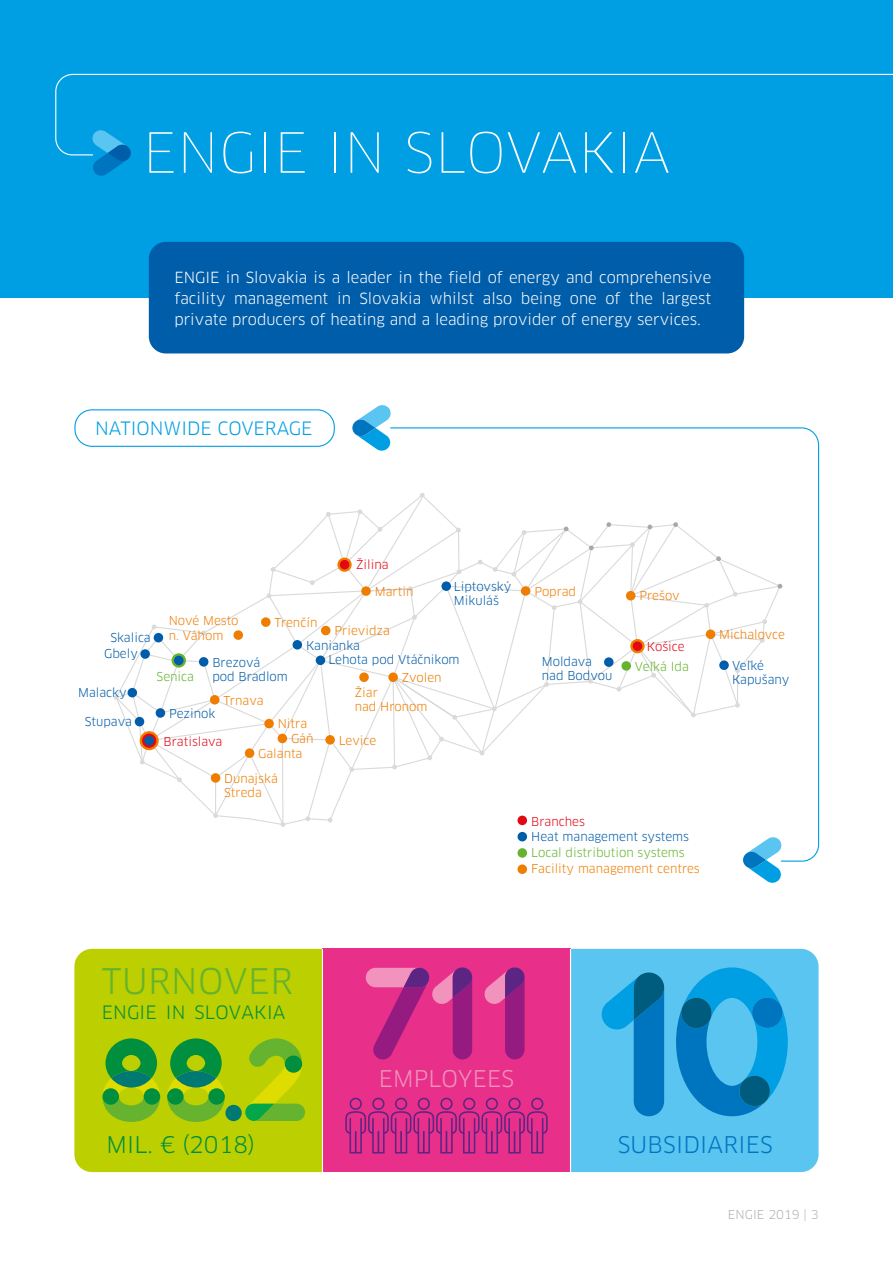
<style>
.page{position:relative;width:893px;height:1263px;background:#fff}
.page>*{position:absolute;margin:0;border:0;box-sizing:border-box;transform-origin:0 0}
.t1{font:100 54px "Clan Pro";letter-spacing:.01em;color:#fff}
.t2{font:34.5px "Clan Pro";letter-spacing:.015em;color:#65b32e}
.t3{font:22.5px "Clan Pro";letter-spacing:.01em;color:#0075bf}
.t4{font:22.5px "Clan Pro";color:#008e3f}
.t5{font:22.5px "Clan Pro";letter-spacing:.01em;color:#f193bd}
.t6{font:18px "Clan Pro";color:#009fe3}
.t7{font:18px "Clan Pro";letter-spacing:.015em;color:#008e3f}
.t8{font:15px/21px "Clan Pro";color:#fff;text-align:justify}
.t9{font:12px/14.2px "Clan Pro";color:#ef7d00}
.t10{font:12px/14.2px "Clan Pro";color:#005da9}
.t11{font:12px "Clan Pro";color:#65b32e}
.t12{font:12px "Clan Pro";color:#e30613}
.t13{font:12px "Clan Pro";letter-spacing:.01em;color:#b3b2b2}
</style>
<div class="page">
<div style="left:0;top:0;width:893px;height:298px;background:#009fe3"></div>
<svg style="left:55px;top:73px;width:838px;height:83px"></svg>
<svg style="left:91px;top:129px;width:40px;height:47px"></svg>
<div style="left:74px;top:949px;width:248px;height:223px;background:#bccf00"></div>
<div style="left:322px;top:949px;width:248px;height:223px;background:#e8308a"></div>
<div style="left:571px;top:949px;width:248px;height:223px;background:#5bc5f2"></div>
<svg style="left:345px;top:1098px;width:203px;height:55px"></svg>
<hr style="left:322px;top:949px;width:1px;height:223px;background:#fff">
<div style="left:225px;top:1105px;width:17px;height:16px;background:#007973;border-radius:50%"></div>
<svg style="left:114px;top:509px;width:276px;height:318px"></svg>
<svg style="left:172px;top:653px;width:14px;height:15px"></svg>
<svg style="left:140px;top:731px;width:19px;height:19px"></svg>
<svg style="left:142px;top:733px;width:14px;height:15px"></svg>
<div style="left:128px;top:688px;width:9px;height:9px;background:#005da9;border-radius:50%"></div>
<div style="left:135px;top:717px;width:9px;height:9px;background:#005da9;border-radius:50%"></div>
<div style="left:156px;top:708px;width:9px;height:10px;background:#005da9;border-radius:50%"></div>
<div style="left:174px;top:656px;width:10px;height:9px;background:#005da9;border-radius:50%"></div>
<div style="left:154px;top:633px;width:9px;height:9px;background:#005da9;border-radius:50%"></div>
<div style="left:199px;top:657px;width:9px;height:10px;background:#005da9;border-radius:50%"></div>
<div style="left:316px;top:655px;width:9px;height:10px;background:#005da9;border-radius:50%"></div>
<div style="left:140px;top:649px;width:10px;height:10px;background:#005da9;border-radius:50%"></div>
<div style="left:293px;top:640px;width:9px;height:9px;background:#005da9;border-radius:50%"></div>
<div style="left:210px;top:695px;width:9px;height:9px;background:#ef7d00;border-radius:50%"></div>
<div style="left:264px;top:719px;width:10px;height:9px;background:#ef7d00;border-radius:50%"></div>
<div style="left:325px;top:735px;width:10px;height:10px;background:#ef7d00;border-radius:50%"></div>
<svg style="left:388px;top:672px;width:10px;height:10px"></svg>
<div style="left:233px;top:630px;width:10px;height:10px;background:#ef7d00;border-radius:50%"></div>
<div style="left:261px;top:617px;width:10px;height:10px;background:#ef7d00;border-radius:50%"></div>
<div style="left:245px;top:748px;width:9px;height:10px;background:#ef7d00;border-radius:50%"></div>
<div style="left:211px;top:773px;width:9px;height:10px;background:#ef7d00;border-radius:50%"></div>
<div style="left:278px;top:734px;width:9px;height:9px;background:#ef7d00;border-radius:50%"></div>
<div style="left:144px;top:736px;width:10px;height:9px;background:#005da9;border-radius:50%"></div>
<svg style="left:337px;top:557px;width:15px;height:15px"></svg>
<div style="left:340px;top:560px;width:9px;height:9px;background:#e30613;border-radius:50%"></div>
<div style="left:517px;top:864px;width:10px;height:10px;background:#ef7d00;border-radius:50%"></div>
<div style="left:321px;top:626px;width:9px;height:9px;background:#ef7d00;border-radius:50%"></div>
<div style="left:359px;top:672px;width:10px;height:10px;background:#ef7d00;border-radius:50%"></div>
<div style="left:361px;top:586px;width:10px;height:10px;background:#ef7d00;border-radius:50%"></div>
<svg style="left:676px;top:967px;width:112px;height:149px"></svg>
<svg style="left:600px;top:972px;width:64px;height:144px"></svg>
<div style="left:149px;top:242px;width:595px;height:111px;background:#005da9;border-radius:17px"></div>
<div style="left:74px;top:409px;width:261px;height:38px;border:1px solid #009fe3;border-radius:17px"></div>
<svg style="left:352px;top:405px;width:39px;height:46px"></svg>
<svg style="left:390px;top:427px;width:430px;height:435px"></svg>
<svg style="left:743px;top:836px;width:39px;height:47px"></svg>
<svg style="left:102px;top:1038px;width:58px;height:84px"></svg>
<div style="left:102px;top:1088px;width:17px;height:17px;background:#008e3f;border-radius:50%"></div>
<div style="left:144px;top:1088px;width:16px;height:17px;background:#008e3f;border-radius:50%"></div>
<svg style="left:167px;top:1038px;width:58px;height:84px"></svg>
<div style="left:167px;top:1088px;width:17px;height:17px;background:#008e3f;border-radius:50%"></div>
<div style="left:208px;top:1088px;width:17px;height:17px;background:#008e3f;border-radius:50%"></div>
<svg style="left:245px;top:1038px;width:60px;height:83px"></svg>
<svg style="left:366px;top:967px;width:106px;height:92px"></svg>
<svg style="left:484px;top:967px;width:41px;height:92px"></svg>
<h1 class="t1" style="left:143px;top:120px;width:529px">ENGIE IN SLOVAKIA</h1>
<p class="t8" style="left:174px;top:267px;width:538px">ENGIE in Slovakia is a leader in the field of energy and comprehensive facility management in Slovakia whilst also being one of the largest private producers of heating and a leading provider of energy services.</p>
<p class="t6" style="left:95px;top:418px;width:219px">NATIONWIDE COVERAGE</p>
<p class="t12" style="left:356px;top:557px;width:34px">Žilina</p>
<p class="t9" style="left:375px;top:584px;width:40px">Martin</p>
<p class="t10" style="left:454px;top:579px;width:59px">Liptovský<br>Mikuláš</p>
<p class="t9" style="left:534px;top:584px;width:43px">Poprad</p>
<p class="t9" style="left:639px;top:589px;width:42px">Prešov</p>
<p class="t9" style="left:169px;top:614px;width:71px">Nové Mesto n. Váhom</p>
<p class="t9" style="left:275px;top:615px;width:44px">Trenčín</p>
<p class="t9" style="left:334px;top:624px;width:57px">Prievidza</p>
<p class="t10" style="left:110px;top:630px;width:42px">Skalica</p>
<p class="t10" style="left:306px;top:638px;width:55px">Kanianka</p>
<p class="t10" style="left:104px;top:646px;width:35px">Gbely</p>
<p class="t10" style="left:328px;top:653px;width:133px">Lehota pod Vtáčnikom</p>
<p class="t10" style="left:212px;top:655px;width:77px">Brezová<br>pod Bradlom</p>
<p class="t10" style="left:542px;top:654px;width:72px">Moldava nad Bodvou</p>
<p class="t11" style="left:157px;top:670px;width:39px">Senica</p>
<p class="t9" style="left:402px;top:670px;width:41px">Zvolen</p>
<p class="t10" style="left:78px;top:686px;width:50px">Malacky</p>
<p class="t10" style="left:85px;top:714px;width:49px">Stupava</p>
<p class="t10" style="left:169px;top:706px;width:48px">Pezinok</p>
<p class="t9" style="left:223px;top:693px;width:42px">Trnava</p>
<p class="t9" style="left:278px;top:717px;width:31px">Nitra</p>
<p class="t9" style="left:291px;top:732px;width:24px">Gáň</p>
<p class="t12" style="left:164px;top:735px;width:60px">Bratislava</p>
<p class="t9" style="left:224px;top:741px;width:80px;line-height:24.8px;text-indent:34px">Galanta<br>Dunajská</p>
<p class="t9" style="left:224px;top:785px;width:39px">Streda</p>
<p class="t9" style="left:355px;top:685px;width:74px">Žiar<br>nad Hronom</p>
<p class="t9" style="left:339px;top:733px;width:39px">Levice</p>
<p class="t12" style="left:647px;top:639px;width:39px">Košice</p>
<p class="t11" style="left:635px;top:659px;width:55px">Veľká Ida</p>
<p class="t12" style="left:531px;top:814px;width:55px">Branches</p>
<p class="t10" style="left:531px;top:830px;width:159px">Heat management systems</p>
<p class="t11" style="left:531px;top:845px;width:155px">Local distribution systems</p>
<p class="t9" style="left:531px;top:861px;width:170px">Facility management centres</p>
<p class="t9" style="left:719px;top:627px;width:67px">Michalovce</p>
<p class="t10" style="left:732px;top:658px;width:59px">Veľké<br>Kapušany</p>
<h2 class="t2" style="left:102px;top:961px;width:193px">TURNOVER</h2>
<p class="t7" style="left:102px;top:1002px;width:185px">ENGIE IN SLOVAKIA</p>
<h3 class="t5" style="left:379px;top:1066px;width:137px">EMPLOYEES</h3>
<h3 class="t4" style="left:106px;top:1132px;width:150px">MIL. € (2018)</h3>
<h3 class="t3" style="left:618px;top:1132px;width:156px">SUBSIDIARIES</h3>
<p class="t13" style="left:728px;top:1207px;width:92px">ENGIE 2019 | 3</p>
</div>
